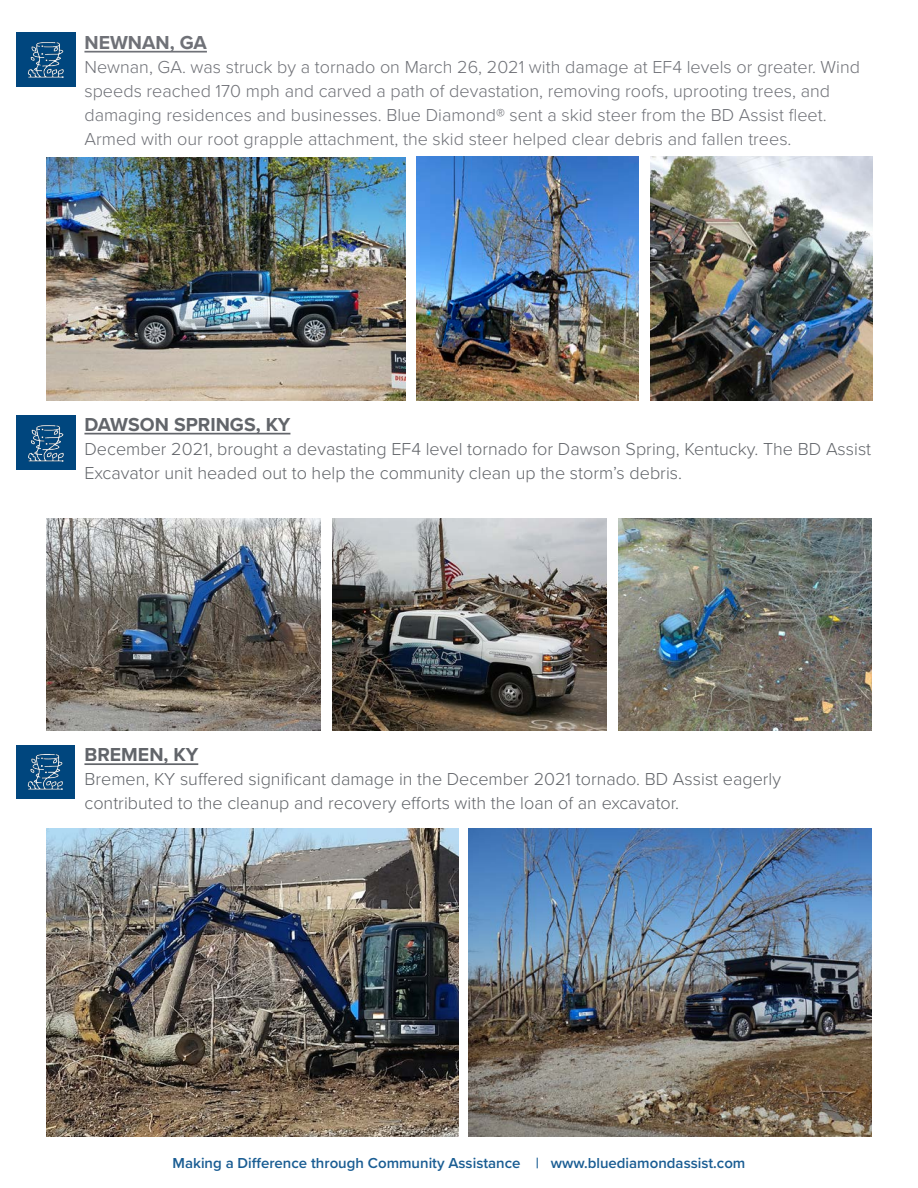
<style>
.page{position:relative;width:918px;height:1188px;background:#fff}
.page>*{position:absolute;margin:0;border:0;box-sizing:border-box;transform-origin:0 0}
.t1{font:700 19.5px "Proxima Nova";color:#62656a}
.t2{font:700 19.5px "Proxima Nova";color:#6f7177}
.t3{font:300 18px/24px "Proxima Nova";color:#6f7177}
.t4{font:300 18px/24px "Proxima Nova";color:#62656a}
.t5{font:600 15px "Proxima Nova";color:#1a5d93}
</style>
<div class="page">
<hr style="left:84px;top:51px;width:123px;height:2px;background:#6f7177">
<img style="left:650px;top:157px;width:222px;height:244px">
<img style="left:417px;top:157px;width:222px;height:244px">
<svg style="left:17px;top:32px;width:59px;height:55px"></svg>
<img style="left:22px;top:33px;width:50px;height:51px">
<img style="left:46px;top:158px;width:360px;height:243px">
<hr style="left:84px;top:433px;width:206px;height:1px;background:#62656a">
<img style="left:47px;top:518px;width:274px;height:213px">
<svg style="left:17px;top:416px;width:59px;height:54px"></svg>
<img style="left:25px;top:417px;width:47px;height:50px">
<img style="left:619px;top:518px;width:253px;height:213px">
<img style="left:333px;top:518px;width:274px;height:213px">
<hr style="left:84px;top:763px;width:114px;height:2px;background:#62656a">
<svg style="left:17px;top:745px;width:58px;height:53px"></svg>
<img style="left:21px;top:746px;width:50px;height:49px">
<img style="left:46px;top:829px;width:413px;height:307px">
<img style="left:469px;top:829px;width:403px;height:307px">
<p class="t2" style="left:84px;top:28px;width:124px">NEWNAN, GA</p>
<p class="t3" style="left:84px;top:54px;width:777px">Newnan, GA. was struck by a tornado on March 26, 2021 with damage at EF4 levels or greater. Wind speeds reached 170 mph and carved a path of devastation, removing roofs, uprooting trees, and damaging residences and businesses. Blue Diamond® sent a skid steer from the BD Assist fleet.<br>Armed with our root grapple attachment, the skid steer helped clear debris and fallen trees.</p>
<p class="t1" style="left:84px;top:410px;width:207px">DAWSON SPRINGS, KY</p>
<p class="t4" style="left:84px;top:436px;width:788px">December 2021, brought a devastating EF4 level tornado for Dawson Spring, Kentucky. The BD Assist<br>Excavator unit headed out to help the community clean up the storm’s debris.</p>
<p class="t1" style="left:84px;top:740px;width:115px">BREMEN, KY</p>
<p class="t4" style="left:84px;top:766px;width:698px">Bremen, KY suffered significant damage in the December 2021 tornado. BD Assist eagerly contributed to the cleanup and recovery efforts with the loan of an excavator.</p>
<p class="t5" style="left:173px;top:1152px;width:574px">Making a Difference through Community Assistance | www.bluediamondassist.com</p>
</div>
